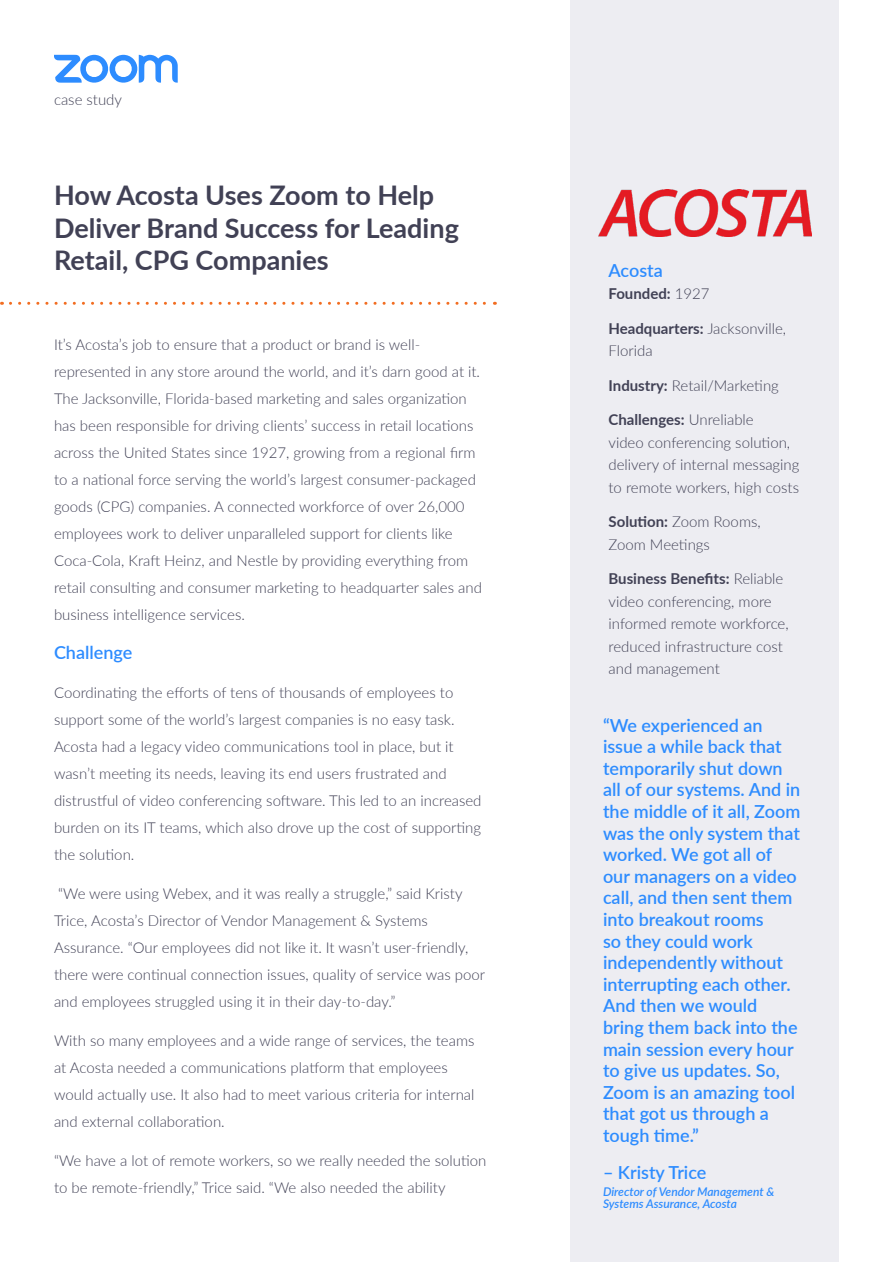
<style>
.page{position:relative;width:893px;height:1263px;background:#fff}
.page>*{position:absolute;margin:0;border:0;box-sizing:border-box;transform-origin:0 0}
.t1{font:700 27px/32.4px "Lato";color:#414155}
.t2{font:600 18px/21.6px "Lato";color:#2d8cff}
.t3{font:300 15px/27px "Lato";color:#414155}
.t4{font:700 15px "Lato";color:#414155}
.t5{font:italic 600 12px/12px "Lato";color:#2d8cff}
.s1{font-weight:300}
.s2{font-weight:700}
</style>
<div class="page">
<svg style="left:54px;top:55px;width:124px;height:28px"></svg>
<div style="left:571px;top:1px;width:268px;height:1261px;background:#ededf2"></div>
<svg style="left:10px;top:302px;width:485px;height:3px"></svg>
<img style="left:598px;top:189px;width:213px;height:48px">
<p class="t3" style="left:54px;top:86px;width:70px">case study</p>
<h1 class="t1" style="left:54px;top:178px;width:406px">How Acosta Uses Zoom to Help<br>Deliver Brand Success for Leading<br>Retail, CPG Companies</h1>
<p class="t3" style="left:54px;top:330px;width:429px">It’s Acosta’s job to ensure that a product or brand is well&shy;represented in any store around the world, and it’s darn good at it.<br>The Jacksonville, Florida-based marketing and sales organization has been responsible for driving clients’ success in retail locations across the United States since 1927, growing from a regional firm to a national force serving the world’s largest consumer-packaged goods (CPG) companies. A connected workforce of over 26,000 employees work to deliver unparalleled support for clients like Coca-Cola, Kraft Heinz, and Nestle by providing everything from retail consulting and consumer marketing to headquarter sales and business intelligence services.</p>
<p class="t2" style="left:54px;top:641px;width:80px">Challenge</p>
<p class="t3" style="left:54px;top:678px;width:429px">Coordinating the efforts of tens of thousands of employees to support some of the world’s largest companies is no easy task.<br>Acosta had a legacy video communications tool in place, but it wasn’t meeting its needs, leaving its end users frustrated and distrustful of video conferencing software. This led to an increased burden on its IT teams, which also drove up the cost of supporting the solution.</p>
<p class="t3" style="left:54px;top:879px;width:433px">“We were using Webex, and it was really a struggle,” said Kristy Trice, Acosta’s Director of Vendor Management &amp; Systems Assurance. “Our employees did not like it. It wasn’t user-friendly, there were continual connection issues, quality of service was poor and employees struggled using it in their day-to-day.”</p>
<p class="t3" style="left:54px;top:1026px;width:422px">With so many employees and a wide range of services, the teams at Acosta needed a communications platform that employees would actually use. It also had to meet various criteria for internal and external collaboration.</p>
<p class="t3" style="left:54px;top:1146px;width:434px">“We have a lot of remote workers, so we really needed the solution to be remote-friendly,” Trice said. “We also needed the ability</p>
<p class="t2" style="left:608px;top:259px;width:56px">Acosta</p>
<p class="t4" style="left:608px;top:283px;width:103px">Founded: <span class="s1">1927</span></p>
<p class="t3" style="left:608px;top:317px;width:179px;line-height:22.5px"><span class="s2">Headquarters:</span> Jacksonville,<br>Florida</p>
<p class="t3" style="left:608px;top:371px;width:172px"><span class="s2">Industry:</span> Retail/Marketing</p>
<p class="t3" style="left:608px;top:408px;width:192px;line-height:22.5px"><span class="s2">Challenges:</span> Unreliable<br>video conferencing solution, delivery of internal messaging to remote workers, high costs</p>
<p class="t3" style="left:608px;top:510px;width:154px;line-height:22.5px"><span class="s2">Solution:</span> Zoom Rooms,<br>Zoom Meetings</p>
<p class="t3" style="left:608px;top:567px;width:182px;line-height:22.5px"><span class="s2">Business Benefits:</span> Reliable video conferencing, more informed remote workforce, reduced infrastructure cost and management</p>
<p class="t2" style="left:603px;top:713px;width:199px">“We experienced an issue a while back that temporarily shut down all of our systems. And in the middle of it all, Zoom was the only system that worked. We got all of our managers on a video call, and then sent them into breakout rooms<br>so they could work independently without interrupting each other.<br>And then we would bring them back into the main session every hour to give us updates. So,<br>Zoom is an amazing tool that got us through a tough time.”</p>
<p class="t2" style="left:603px;top:1161px;width:105px">– Kristy Trice</p>
<p class="t5" style="left:603px;top:1185px;width:173px">Director of Vendor Management &amp;<br>Systems Assurance, Acosta</p>
</div>
